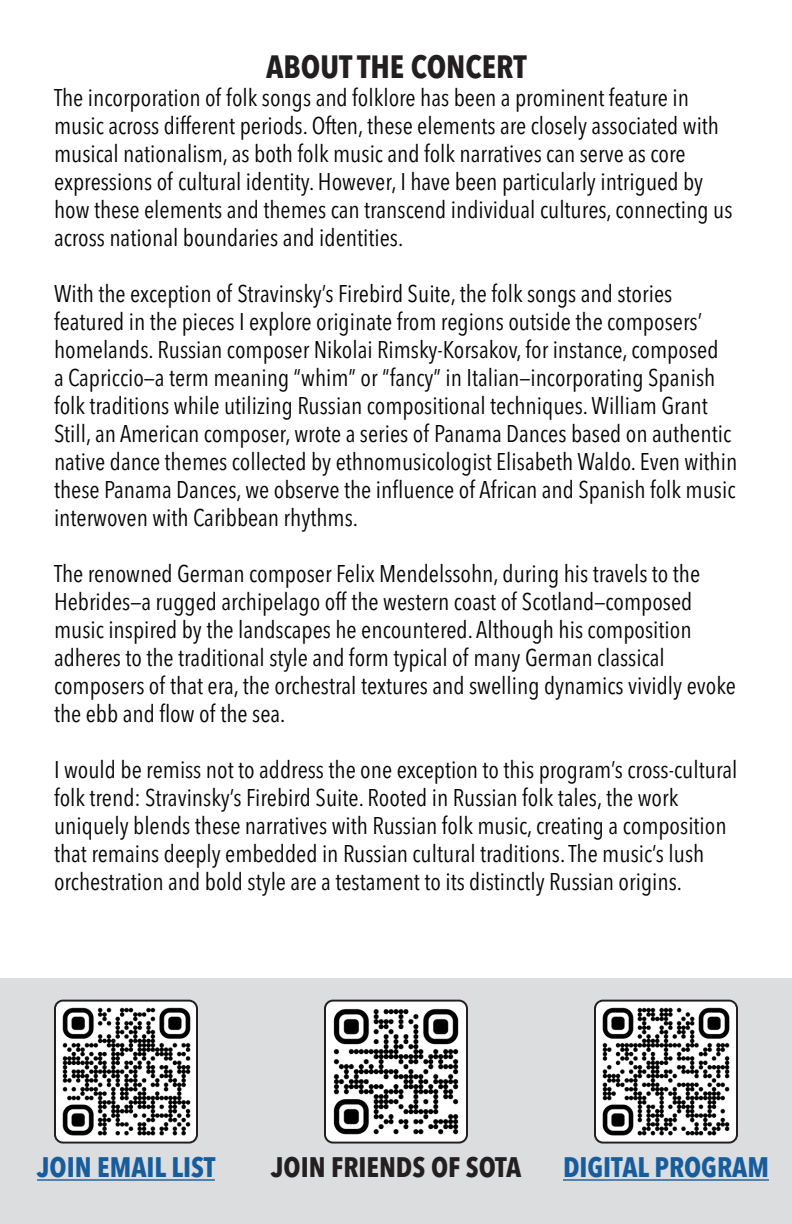
<style>
.page{position:relative;width:792px;height:1224px;background:#fff}
.page>*{position:absolute;margin:0;border:0;box-sizing:border-box;transform-origin:0 0}
.t1{font:700 condensed 32px "Avenir Next LT Pro";color:#231f20}
.t2{font:700 condensed 28px "Avenir Next LT Pro";color:#175d9e}
.t3{font:700 condensed 28px "Avenir Next LT Pro";color:#231f20}
.t4{font:condensed 24px/28px "Avenir Next LT Pro";color:#050505}
</style>
<div class="page">
<div style="left:0;top:979px;width:792px;height:245px;background:#dcdddf"></div>
<hr style="left:37px;top:1179px;width:178px;height:2px;background:#175d9e">
<img style="left:57px;top:1000px;width:138px;height:141px">
<div style="left:54px;top:1000px;width:144px;height:144px;border:2px solid #231f20;border-radius:8px"></div>
<img style="left:327px;top:1000px;width:138px;height:141px">
<div style="left:324px;top:1000px;width:144px;height:144px;border:2px solid #231f20;border-radius:8px"></div>
<hr style="left:563px;top:1179px;width:206px;height:2px;background:#175d9e">
<img style="left:597px;top:1000px;width:138px;height:141px">
<div style="left:594px;top:1000px;width:144px;height:144px;border:2px solid #231f20;border-radius:8px"></div>
<p class="t1" style="left:266px;top:47px;width:262px">ABOUT THE CONCERT</p>
<p class="t4" style="left:54px;top:84px;width:680px">The incorporation of folk songs and folklore has been a prominent feature in music across different periods. Often, these elements are closely associated with musical nationalism, as both folk music and folk narratives can serve as core expressions of cultural identity. However, I have been particularly intrigued by how these elements and themes can transcend individual cultures, connecting us across national boundaries and identities.</p>
<p class="t4" style="left:54px;top:280px;width:685px">With the exception of Stravinsky’s Firebird Suite, the folk songs and stories featured in the pieces I explore originate from regions outside the composers’ homelands. Russian composer Nikolai Rimsky-Korsakov, for instance, composed<br>a Capriccio—a term meaning “whim” or “fancy” in Italian—incorporating Spanish folk traditions while utilizing Russian compositional techniques. William Grant Still, an American composer, wrote a series of Panama Dances based on authentic native dance themes collected by ethnomusicologist Elisabeth Waldo. Even within these Panama Dances, we observe the influence of African and Spanish folk music interwoven with Caribbean rhythms.</p>
<p class="t4" style="left:54px;top:560px;width:683px">The renowned German composer Felix Mendelssohn, during his travels to the Hebrides—a rugged archipelago off the western coast of Scotland—composed music inspired by the landscapes he encountered. Although his composition adheres to the traditional style and form typical of many German classical composers of that era, the orchestral textures and swelling dynamics vividly evoke the ebb and flow of the sea.</p>
<p class="t4" style="left:54px;top:756px;width:685px">I would be remiss not to address the one exception to this program’s cross-cultural folk trend: Stravinsky’s Firebird Suite. Rooted in Russian folk tales, the work uniquely blends these narratives with Russian folk music, creating a composition that remains deeply embedded in Russian cultural traditions. The music’s lush orchestration and bold style are a testament to its distinctly Russian origins.</p>
<p class="t2" style="left:37px;top:1150px;width:180px">JOIN EMAIL LIST</p>
<p class="t3" style="left:271px;top:1150px;width:252px">JOIN FRIENDS OF SOTA</p>
<p class="t2" style="left:563px;top:1150px;width:207px">DIGITAL PROGRAM</p>
</div>
